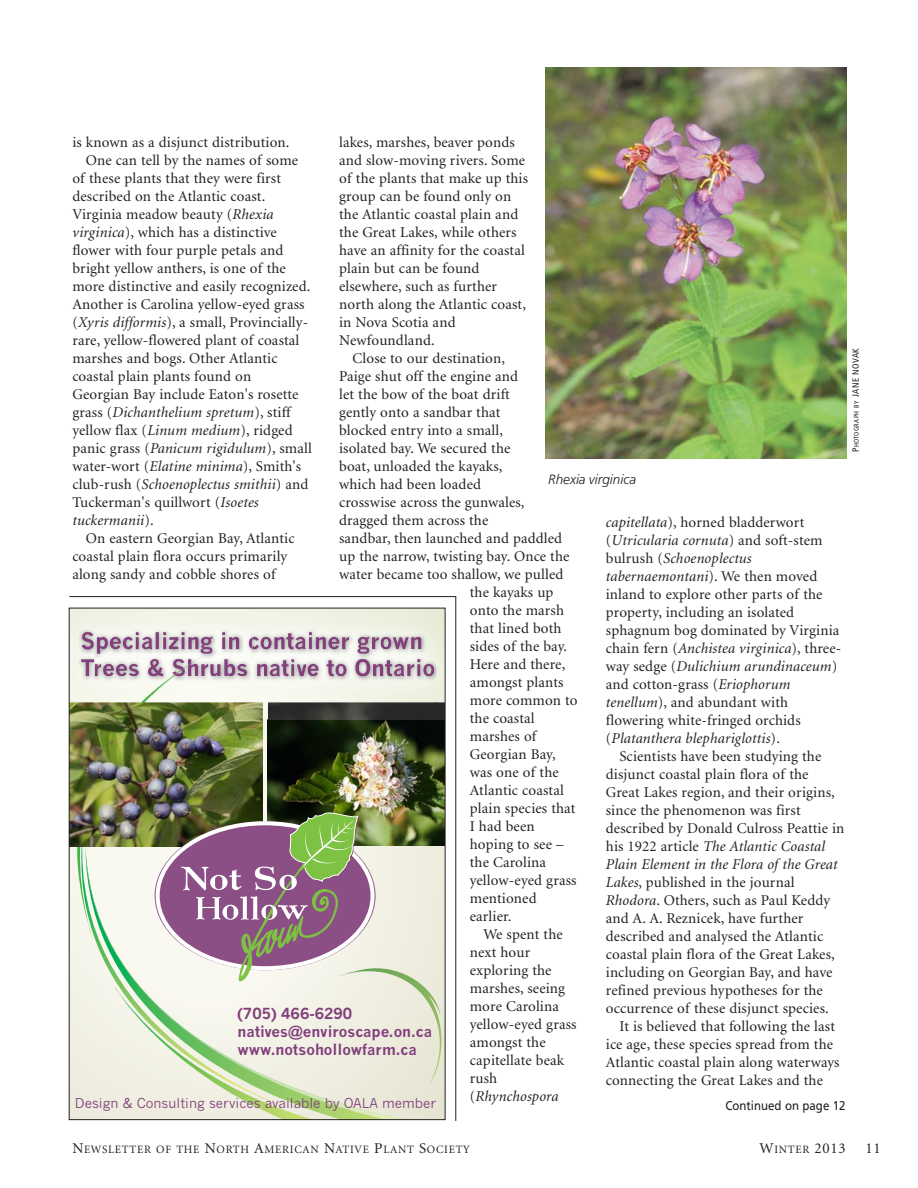
<style>
.page{position:relative;width:918px;height:1188px;background:#fff}
.page>*{position:absolute;margin:0;border:0;box-sizing:border-box;transform-origin:0 0}
.t1{font:15px/18px "Minion";letter-spacing:.01em;color:#231f20}
.t2{font:italic 15px "Minion";letter-spacing:.01em;color:#231f20}
.t3{font:15px/18px "News Gothic MT Bold+T42";color:#823f7c}
.t4{font:13.5px "News Gothic MT+T42";color:#823f7c}
.t5{font:italic 300 13.5px "Frutiger";color:#231f20}
.t6{font:12.75px "Frutiger";color:#231f20;scale:.9 1}
.t7{font:11.25px "Minion";letter-spacing:.065em;color:#231f20}
.t8{font:condensed 6.75px "Frutiger";letter-spacing:.065em;color:#231f20}
.s1{font-style:italic}
.s2{font-style:normal}
.s3{font-size:9px}
.s4{font-size:15px}
.s5{font-size:11.25px}
</style>
<div class="page">
<img style="left:546px;top:68px;width:300px;height:391px">
<hr style="left:455px;top:597px;width:1px;height:524px;background:#231f20">
<hr style="left:69px;top:596px;width:387px;height:1px;background:#231f20">
<img style="left:71px;top:719px;width:372px;height:399px">
<img style="left:408px;top:967px;width:35px;height:119px">
<img style="left:85px;top:847px;width:323px;height:271px">
<img style="left:71px;top:846px;width:222px;height:264px">
<img style="left:114px;top:986px;width:201px;height:132px">
<img style="left:268px;top:719px;width:175px;height:127px">
<img style="left:71px;top:702px;width:192px;height:144px">
<svg style="left:158px;top:823px;width:215px;height:145px;fill:#8b4f85"></svg>
<svg style="left:180px;top:809px;width:180px;height:173px"></svg>
<img style="left:71px;top:610px;width:181px;height:92px">
<img style="left:149px;top:654px;width:57px;height:26px">
<svg style="left:94px;top:664px;width:7px;height:12px"></svg>
<img style="left:81px;top:659px;width:13px;height:17px">
<img style="left:81px;top:632px;width:171px;height:22px">
<img style="left:84px;top:647px;width:168px;height:7px">
<div style="left:74px;top:680px;width:178px;height:15px;background:#f8f9f1"></div>
<img style="left:437px;top:702px;width:6px;height:17px">
<img style="left:252px;top:610px;width:185px;height:109px">
<img style="left:252px;top:624px;width:185px;height:71px">
<p class="t1" style="left:72px;top:135px;width:219px">is known as a disjunct distribution.</p>
<p class="t1" style="left:86px;top:153px;width:214px">One can tell by the names of some</p>
<p class="t1" style="left:72px;top:171px;width:210px">of these plants that they were first</p>
<p class="t1" style="left:72px;top:189px;width:194px">described on the Atlantic coast.</p>
<p class="t1" style="left:72px;top:207px;width:203px">Virginia meadow beauty (<span class="s1">Rhexia</span></p>
<p class="t1" style="left:72px;top:225px;width:206px"><span class="s1">virginica</span>), which has a distinctive</p>
<p class="t1" style="left:72px;top:243px;width:212px">flower with four purple petals and</p>
<p class="t1" style="left:72px;top:261px;width:215px">bright yellow anthers, is one of the</p>
<p class="t1" style="left:72px;top:279px;width:240px">more distinctive and easily recognized.</p>
<p class="t1" style="left:72px;top:297px;width:234px">Another is Carolina yellow-eyed grass</p>
<p class="t1" style="left:72px;top:315px;width:237px">(<span class="s1">Xyris difformis</span>), a small, Provincially-</p>
<p class="t1" style="left:72px;top:333px;width:229px">rare, yellow-flowered plant of coastal</p>
<p class="t1" style="left:72px;top:351px;width:207px">marshes and bogs. Other Atlantic</p>
<p class="t1" style="left:72px;top:369px;width:180px">coastal plain plants found on</p>
<p class="t1" style="left:72px;top:387px;width:228px">Georgian Bay include Eaton's rosette</p>
<p class="t2" style="left:72px;top:406px;width:220px"><span class="s2">grass (</span>Dichanthelium spretum<span class="s2">), stiff</span></p>
<p class="t1" style="left:72px;top:423px;width:222px">yellow flax (<span class="s1">Linum medium</span>), ridged</p>
<p class="t1" style="left:72px;top:441px;width:241px">panic grass (<span class="s1">Panicum rigidulum</span>), small</p>
<p class="t1" style="left:72px;top:459px;width:230px">water-wort (<span class="s1">Elatine minima</span>), Smith's</p>
<p class="t2" style="left:72px;top:478px;width:238px"><span class="s2">club-rush (</span>Schoenoplectus smithii<span class="s2">) and</span></p>
<p class="t1" style="left:72px;top:495px;width:188px">Tuckerman's quillwort (<span class="s1">Isoetes</span></p>
<p class="t2" style="left:72px;top:514px;width:83px">tuckermanii<span class="s2">).</span></p>
<p class="t1" style="left:86px;top:531px;width:210px">On eastern Georgian Bay, Atlantic</p>
<p class="t1" style="left:72px;top:549px;width:216px">coastal plain flora occurs primarily</p>
<p class="t1" style="left:72px;top:567px;width:205px">along sandy and cobble shores of</p>
<p class="t1" style="left:339px;top:135px;width:177px">lakes, marshes, beaver ponds</p>
<p class="t1" style="left:339px;top:153px;width:188px">and slow-moving rivers. Some</p>
<p class="t1" style="left:339px;top:171px;width:190px">of the plants that make up this</p>
<p class="t1" style="left:339px;top:189px;width:174px">group can be found only on</p>
<p class="t1" style="left:339px;top:207px;width:181px">the Atlantic coastal plain and</p>
<p class="t1" style="left:339px;top:225px;width:179px">the Great Lakes, while others</p>
<p class="t1" style="left:339px;top:243px;width:187px">have an affinity for the coastal</p>
<p class="t1" style="left:339px;top:261px;width:142px">plain but can be found</p>
<p class="t1" style="left:339px;top:279px;width:160px">elsewhere, such as further</p>
<p class="t1" style="left:339px;top:297px;width:188px">north along the Atlantic coast,</p>
<p class="t1" style="left:339px;top:315px;width:118px">in Nova Scotia and</p>
<p class="t1" style="left:339px;top:333px;width:97px">Newfoundland.</p>
<p class="t1" style="left:353px;top:351px;width:154px">Close to our destination,</p>
<p class="t1" style="left:339px;top:369px;width:180px">Paige shut off the engine and</p>
<p class="t1" style="left:339px;top:387px;width:172px">let the bow of the boat drift</p>
<p class="t1" style="left:339px;top:405px;width:163px">gently onto a sandbar that</p>
<p class="t1" style="left:339px;top:423px;width:165px">blocked entry into a small,</p>
<p class="t1" style="left:339px;top:441px;width:173px">isolated bay. We secured the</p>
<p class="t1" style="left:339px;top:459px;width:165px">boat, unloaded the kayaks,</p>
<p class="t1" style="left:339px;top:477px;width:143px">which had been loaded</p>
<p class="t1" style="left:339px;top:495px;width:187px">crosswise across the gunwales,</p>
<p class="t1" style="left:339px;top:513px;width:151px">dragged them across the</p>
<p class="t1" style="left:339px;top:531px;width:225px">sandbar, then launched and paddled</p>
<p class="t1" style="left:339px;top:549px;width:232px">up the narrow, twisting bay. Once the</p>
<p class="t1" style="left:339px;top:567px;width:226px">water became too shallow, we pulled</p>
<p class="t1" style="left:470px;top:585px;width:85px">the kayaks up</p>
<p class="t1" style="left:470px;top:603px;width:96px">onto the marsh</p>
<p class="t1" style="left:470px;top:621px;width:93px">that lined both</p>
<p class="t1" style="left:470px;top:639px;width:99px">sides of the bay.</p>
<p class="t1" style="left:470px;top:657px;width:97px">Here and there,</p>
<p class="t1" style="left:470px;top:675px;width:95px">amongst plants</p>
<p class="t1" style="left:470px;top:693px;width:109px">more common to</p>
<p class="t1" style="left:470px;top:711px;width:66px">the coastal</p>
<p class="t1" style="left:470px;top:729px;width:68px">marshes of</p>
<p class="t1" style="left:470px;top:747px;width:87px">Georgian Bay,</p>
<p class="t1" style="left:470px;top:765px;width:90px">was one of the</p>
<p class="t1" style="left:470px;top:783px;width:96px">Atlantic coastal</p>
<p class="t1" style="left:470px;top:801px;width:107px">plain species that</p>
<p class="t1" style="left:470px;top:819px;width:66px">I had been</p>
<p class="t1" style="left:470px;top:837px;width:95px">hoping to see –</p>
<p class="t1" style="left:470px;top:855px;width:78px">the Carolina</p>
<p class="t1" style="left:470px;top:873px;width:108px">yellow-eyed grass</p>
<p class="t1" style="left:470px;top:891px;width:68px">mentioned</p>
<p class="t1" style="left:470px;top:909px;width:43px">earlier.</p>
<p class="t1" style="left:483px;top:927px;width:81px">We spent the</p>
<p class="t1" style="left:470px;top:945px;width:62px">next hour</p>
<p class="t1" style="left:470px;top:963px;width:83px">exploring the</p>
<p class="t1" style="left:470px;top:981px;width:97px">marshes, seeing</p>
<p class="t1" style="left:470px;top:999px;width:91px">more Carolina</p>
<p class="t1" style="left:470px;top:1017px;width:108px">yellow-eyed grass</p>
<p class="t1" style="left:470px;top:1035px;width:77px">amongst the</p>
<p class="t1" style="left:470px;top:1053px;width:96px">capitellate beak</p>
<p class="t1" style="left:470px;top:1071px;width:29px">rush</p>
<p class="t2" style="left:470px;top:1090px;width:90px"><span class="s2">(</span>Rhynchospora</p>
<p class="t8" style="left:854px;top:452px;width:106px;rotate:-90deg"><span class="s3">P</span>HOTOGRAPH BY <span class="s3">JANE NOVAK</span></p>
<p class="t5" style="left:548px;top:474px;width:89px">Rhexia virginica</p>
<p class="t1" style="left:606px;top:515px;width:237px"><span class="s1">capitellata</span>), horned bladderwort (<span class="s1">Utricularia cornuta</span>) and soft-stem bulrush (<span class="s1">Schoenoplectus tabernaemontani</span>). We then moved inland to explore other parts of the property, including an isolated sphagnum bog dominated by Virginia chain fern (<span class="s1">Anchistea virginica</span>), three&shy;way sedge (<span class="s1">Dulichium arundinaceum</span>) and cotton-grass (<span class="s1">Eriophorum tenellum</span>), and abundant with flowering white-fringed orchids (<span class="s1">Platanthera blephariglottis</span>).</p>
<p class="t1" style="left:606px;top:749px;width:240px;text-indent:14px">Scientists have been studying the disjunct coastal plain flora of the Great Lakes region, and their origins, since the phenomenon was first described by Donald Culross Peattie in his 1922 article <span class="s1">The Atlantic Coastal Plain Element in the Flora of the Great Lakes</span>, published in the journal <span class="s1">Rhodora</span>. Others, such as Paul Keddy and A. A. Reznicek, have further described and analysed the Atlantic coastal plain flora of the Great Lakes, including on Georgian Bay, and have refined previous hypotheses for the occurrence of these disjunct species.</p>
<p class="t1" style="left:606px;top:1019px;width:235px;text-indent:14px">It is believed that following the last ice age, these species spread from the Atlantic coastal plain along waterways connecting the Great Lakes and the</p>
<p class="t3" style="left:237px;top:1005px;width:196px">(705) 466-6290 natives@enviroscape.on.ca www.notsohollowfarm.ca</p>
<p class="t4" style="left:75px;top:1096px;width:363px">Design &amp; Consulting services available by OALA member</p>
<p class="t6" style="left:725px;top:1100px;width:135px">Continued on page 12</p>
<p class="t7" style="left:72px;top:1145px;width:399px"><span class="s4">N</span>EWSLETTER OF THE <span class="s4">N</span>ORTH <span class="s4">A</span>MERICAN <span class="s4">N</span>ATIVE <span class="s4">P</span>LANT <span class="s4">S</span>OCIETY</p>
<p class="t1" style="left:760px;top:1140px;width:88px">W<span class="s5">INTER</span> 2013</p>
<p class="t1" style="left:866px;top:1140px;width:17px">11</p>
</div>
